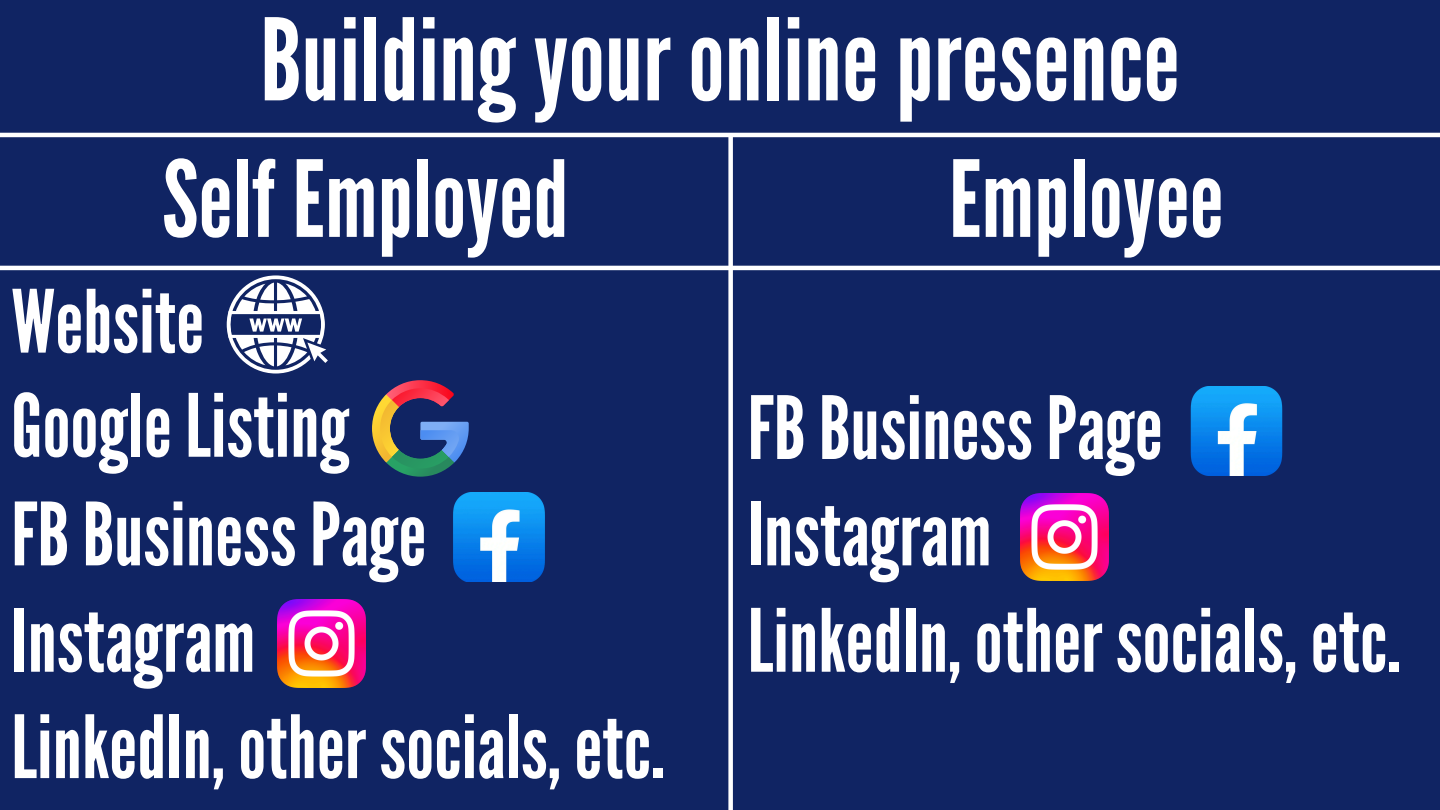
<style>
.page{position:relative;width:1440px;height:810px;background:#102463}
.page>*{position:absolute;margin:0;border:0;box-sizing:border-box;transform-origin:0 0}
.t1{font:113.25px "League Gothic";color:#fff}
.t2{font:105.75px "League Gothic";color:#fff}
.t3{font:86.85px "League Gothic";color:#fff}
</style>
<div class="page">
<div style="left:728px;top:135px;width:5px;height:675px;background:#fff"></div>
<hr style="left:0;top:133px;width:1440px;height:4px;background:#fff">
<hr style="left:0;top:266px;width:1440px;height:4px;background:#fff">
<img style="left:453px;top:493px;width:92px;height:88px">
<img style="left:1190px;top:386px;width:93px;height:89px">
<img style="left:277px;top:600px;width:88px;height:87px">
<img style="left:1020px;top:493px;width:88px;height:88px">
<svg style="left:372px;top:380px;width:97px;height:97px"></svg>
<svg style="left:227px;top:275px;width:101px;height:98px"></svg>
<p class="t1" style="left:260px;top:-6px;width:921px">Buildingyouronlinepresence</p>
<p class="t2" style="left:162px;top:138px;width:408px">Self Employed</p>
<p class="t2" style="left:949px;top:138px;width:276px">Employee</p>
<p class="t3" style="left:11px;top:271px;width:194px">Website</p>
<h1 class="t3" style="left:11px;top:376px;width:339px">GoogleListing</h1>
<h1 class="t3" style="left:11px;top:484px;width:417px">FBBusinessPage</h1>
<p class="t3" style="left:11px;top:591px;width:246px">Instagram</p>
<p class="t3" style="left:11px;top:697px;width:655px">LinkedIn,othersocials,etc.</p>
<p class="t3" style="left:748px;top:378px;width:417px">FBBusinessPage</p>
<h1 class="t3" style="left:748px;top:484px;width:246px">Instagram</h1>
<p class="t3" style="left:748px;top:591px;width:655px">LinkedIn,othersocials,etc.</p>
</div>
